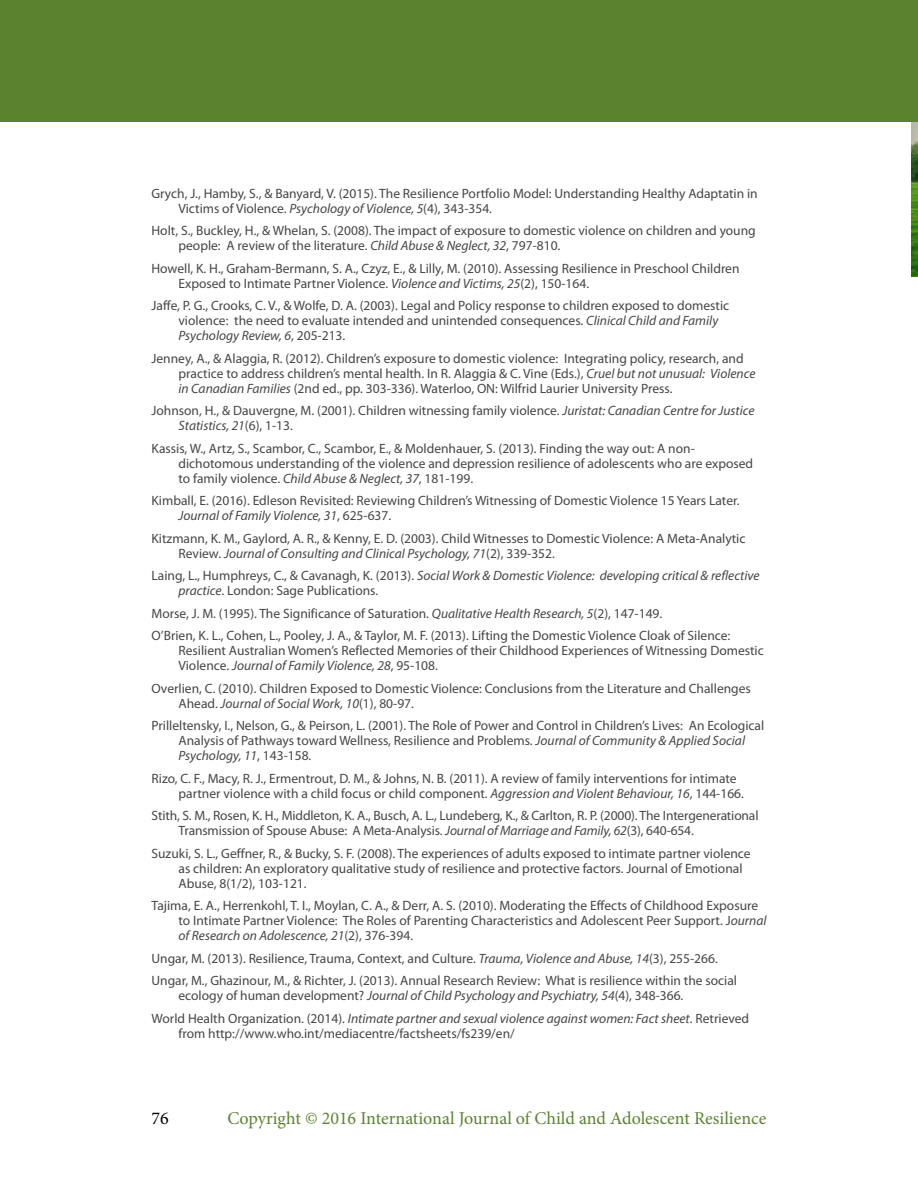
<style>
.page{position:relative;width:918px;height:1188px;background:#fff}
.page>*{position:absolute;margin:0;border:0;box-sizing:border-box;transform-origin:0 0}
.t1{font:18px "Minion Pro";color:#5a832f}
.t2{font:18px "Minion Pro";color:#000}
.t3{font:13.5px/15px "Myriad Pro";color:#464547}
.t4{font:italic 13.5px/22.5px "Myriad Pro";color:#464547}
.s1{font-style:italic}
.s2{font-style:normal}
</style>
<div class="page">
<img style="left:911px;top:122px;width:7px;height:154px">
<div style="left:0;top:0;width:918px;height:122px;background:#5a832f"></div>
<p class="t3" style="left:178px;top:186px;width:581px;text-indent:-27px">Grych, J., Hamby, S., &amp; Banyard, V. (2015). The Resilience Portfolio Model: Understanding Healthy Adaptatin in<br>Victims of Violence. <span class="s1">Psychology of Violence, 5</span>(4), 343-354.</p>
<p class="t3" style="left:178px;top:223px;width:579px;text-indent:-27px">Holt, S., Buckley, H., &amp; Whelan, S. (2008). The impact of exposure to domestic violence on children and young people: A review of the literature. <span class="s1">Child Abuse &amp; Neglect, 32</span>, 797-810.</p>
<p class="t3" style="left:178px;top:261px;width:563px;text-indent:-27px">Howell, K. H., Graham-Bermann, S. A., Czyz, E., &amp; Lilly, M. (2010). Assessing Resilience in Preschool Children<br>Exposed to Intimate Partner Violence. <span class="s1">Violence and Victims, 25</span>(2), 150-164.</p>
<p class="t3" style="left:178px;top:298px;width:552px;text-indent:-27px">Jaffe, P. G., Crooks, C. V., &amp; Wolfe, D. A. (2003). Legal and Policy response to children exposed to domestic violence: the need to evaluate intended and unintended consequences. <span class="s1">Clinical Child and Family<br>Psychology Review, 6</span>, 205-213.</p>
<p class="t3" style="left:178px;top:351px;width:579px;text-indent:-27px">Jenney, A., &amp; Alaggia, R. (2012). Children’s exposure to domestic violence: Integrating policy, research, and practice to address children’s mental health. In R. Alaggia &amp; C. Vine (Eds.), <span class="s1">Cruel but not unusual: Violence in Canadian Families</span> (2nd ed., pp. 303-336). Waterloo, ON: Wilfrid Laurier University Press.</p>
<p class="t3" style="left:178px;top:403px;width:578px;text-indent:-27px">Johnson, H., &amp; Dauvergne, M. (2001). Children witnessing family violence. <span class="s1">Juristat: Canadian Centre for Justice<br>Statistics, 21</span>(6), 1-13.</p>
<p class="t3" style="left:178px;top:441px;width:576px;text-indent:-27px">Kassis, W., Artz, S., Scambor, C., Scambor, E., &amp; Moldenhauer, S. (2013). Finding the way out: A non&shy;dichotomous understanding of the violence and depression resilience of adolescents who are exposed to family violence. <span class="s1">Child Abuse &amp; Neglect, 37</span>, 181-199.</p>
<p class="t3" style="left:178px;top:493px;width:563px;text-indent:-27px">Kimball, E. (2016). Edleson Revisited: Reviewing Children’s Witnessing of Domestic Violence 15 Years Later.<br><span class="s1">Journal of Family Violence, 31</span>, 625-637.</p>
<p class="t3" style="left:178px;top:531px;width:568px;text-indent:-27px">Kitzmann, K. M., Gaylord, A. R., &amp; Kenny, E. D. (2003). Child Witnesses to Domestic Violence: A Meta-Analytic<br>Review. <span class="s1">Journal of Consulting and Clinical Psychology, 71</span>(2), 339-352.</p>
<p class="t3" style="left:178px;top:568px;width:583px;text-indent:-27px">Laing, L., Humphreys, C., &amp; Cavanagh, K. (2013). <span class="s1">Social Work &amp; Domestic Violence: developing critical &amp; reflective practice</span>. London: Sage Publications.</p>
<p class="t3" style="left:152px;top:602px;width:580px;line-height:22.5px">Morse, J. M. (1995). The Significance of Saturation. <span class="s1">Qualitative Health Research, 5</span>(2), 147-149.<br>O’Brien, K. L., Cohen, L., Pooley, J. A., &amp; Taylor, M. F. (2013). Lifting the Domestic Violence Cloak of Silence:</p>
<p class="t3" style="left:178px;top:643px;width:587px">Resilient Australian Women’s Reflected Memories of their Childhood Experiences of Witnessing Domestic<br>Violence. <span class="s1">Journal of Family Violence, 28</span>, 95-108.</p>
<p class="t3" style="left:178px;top:681px;width:574px;text-indent:-27px">Overlien, C. (2010). Children Exposed to Domestic Violence: Conclusions from the Literature and Challenges<br>Ahead. <span class="s1">Journal of Social Work, 10</span>(1), 80-97.</p>
<p class="t3" style="left:178px;top:718px;width:587px;text-indent:-27px">Prilleltensky, I., Nelson, G., &amp; Peirson, L. (2001). The Role of Power and Control in Children’s Lives: An Ecological<br>Analysis of Pathways toward Wellness, Resilience and Problems. <span class="s1">Journal of Community &amp; Applied Social<br>Psychology, 11</span>, 143-158.</p>
<p class="t3" style="left:178px;top:771px;width:567px;text-indent:-27px">Rizo, C. F., Macy, R. J., Ermentrout, D. M., &amp; Johns, N. B. (2011). A review of family interventions for intimate partner violence with a child focus or child component. <span class="s1">Aggression and Violent Behaviour, 16</span>, 144-166.</p>
<p class="t3" style="left:178px;top:808px;width:582px;text-indent:-27px">Stith, S. M., Rosen, K. H., Middleton, K. A., Busch, A. L., Lundeberg, K., &amp; Carlton, R. P. (2000). The Intergenerational<br>Transmission of Spouse Abuse: A Meta-Analysis. <span class="s1">Journal of Marriage and Family, 62</span>(3), 640-654.</p>
<p class="t3" style="left:178px;top:846px;width:574px;text-indent:-27px">Suzuki, S. L., Geffner, R., &amp; Bucky, S. F. (2008). The experiences of adults exposed to intimate partner violence as children: An exploratory qualitative study of resilience and protective factors. Journal of Emotional<br>Abuse, 8(1/2), 103-121.</p>
<p class="t3" style="left:178px;top:898px;width:590px;text-indent:-27px">Tajima, E. A., Herrenkohl, T. I., Moylan, C. A., &amp; Derr, A. S. (2010). Moderating the Effects of Childhood Exposure to Intimate Partner Violence: The Roles of Parenting Characteristics and Adolescent Peer Support. J<span class="s1">ournal of Research on Adolescence, 21</span>(2), 376-394.</p>
<p class="t3" style="left:152px;top:947px;width:587px;line-height:22.5px">Ungar, M. (2013). Resilience, Trauma, Context, and Culture. <span class="s1">Trauma, Violence and Abuse, 14</span>(3), 255-266.<br>Ungar, M., Ghazinour, M., &amp; Richter, J. (2013). Annual Research Review: What is resilience within the social</p>
<p class="t4" style="left:152px;top:984px;width:599px;text-indent:27px"><span class="s2">ecology of human development?</span> Journal of Child Psychology and Psychiatry, 54<span class="s2">(4), 348-366.<br>World Health Organization. (2014).</span> Intimate partner and sexual violence against women: Fact sheet<span class="s2">. Retrieved</span></p>
<p class="t3" style="left:178px;top:1026px;width:338px">from http://www.who.int/mediacentre/factsheets/fs239/en/</p>
<h1 class="t2" style="left:152px;top:1106px;width:19px">76</h1>
<h1 class="t1" style="left:227px;top:1106px;width:541px">Copyright © 2016 International Journal of Child and Adolescent Resilience</h1>
</div>
